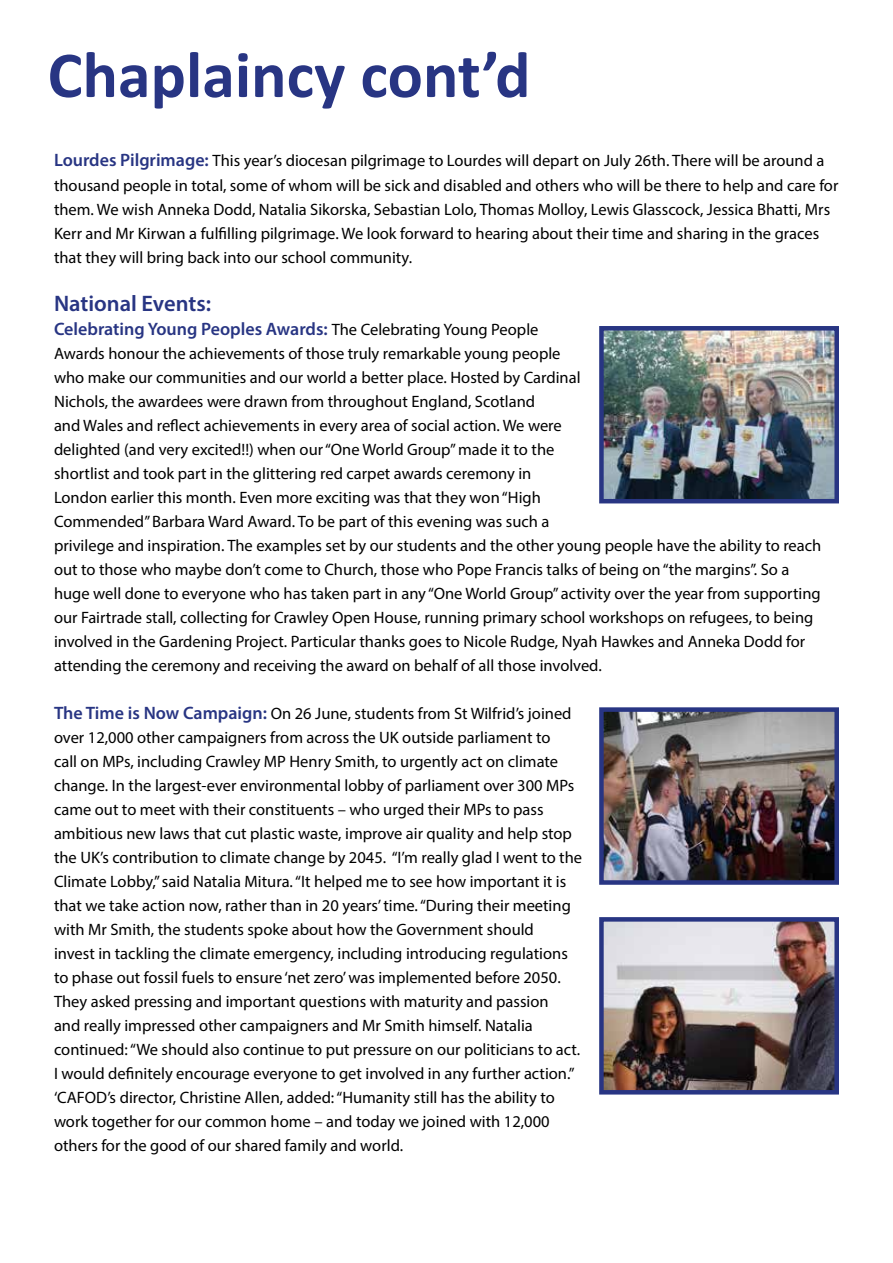
<style>
.page{position:relative;width:893px;height:1263px;background:#fff}
.page>*{position:absolute;margin:0;border:0;box-sizing:border-box;transform-origin:0 0}
.t1{font:700 66px "Calibri";color:#283583}
.t2{font:600 22.5px "Myriad Pro";color:#283583}
.t3{font:600 18px "Myriad Pro";color:#283583}
.t4{font:16.5px/24px "Myriad Pro";color:#000}
.s1{font-weight:600;font-size:18px;color:#283583}
.s2{font-weight:400;font-size:16.5px;color:#000}
</style>
<div class="page">
<img style="left:604px;top:331px;width:230px;height:167px">
<div style="left:599px;top:326px;width:240px;height:177px;border:4px solid #283583"></div>
<img style="left:604px;top:712px;width:230px;height:168px">
<div style="left:599px;top:707px;width:240px;height:178px;border:4px solid #283583"></div>
<img style="left:604px;top:922px;width:230px;height:167px">
<div style="left:599px;top:917px;width:240px;height:177px;border:4px solid #283583"></div>
<h1 class="t1" style="left:48px;top:28px;width:484px">Chaplaincy cont’d</h1>
<p class="t4" style="left:54px;top:149px;width:786px"><span class="s1">Lourdes Pilgrimage:</span> This year’s diocesan pilgrimage to Lourdes will depart on July 26th. There will be around a thousand people in total, some of whom will be sick and disabled and others who will be there to help and care for them. We wish Anneka Dodd, Natalia Sikorska, Sebastian Lolo, Thomas Molloy, Lewis Glasscock, Jessica Bhatti, Mrs Kerr and Mr Kirwan a fulfilling pilgrimage. We look forward to hearing about their time and sharing in the graces that they will bring back into our school community.</p>
<h2 class="t2" style="left:54px;top:289px;width:159px">National Events:</h2>
<p class="t3" style="left:54px;top:317px;width:486px">Celebrating Young Peoples Awards: <span class="s2">The Celebrating Young People</span></p>
<p class="t4" style="left:54px;top:341px;width:769px">Awards honour the achievements of those truly remarkable young people<br>who make our communities and our world a better place. Hosted by Cardinal<br>Nichols, the awardees were drawn from throughout England, Scotland<br>and Wales and reflect achievements in every area of social action. We were<br>delighted (and very excited!!) when our “One World Group” made it to the<br>shortlist and took part in the glittering red carpet awards ceremony in<br>London earlier this month. Even more exciting was that they won “High<br>Commended” Barbara Ward Award. To be part of this evening was such a<br>privilege and inspiration. The examples set by our students and the other young people have the ability to reach out to those who maybe don’t come to Church, those who Pope Francis talks of being on “the margins”. So a huge well done to everyone who has taken part in any “One World Group” activity over the year from supporting our Fairtrade stall, collecting for Crawley Open House, running primary school workshops on refugees, to being involved in the Gardening Project. Particular thanks goes to Nicole Rudge, Nyah Hawkes and Anneka Dodd for attending the ceremony and receiving the award on behalf of all those involved.</p>
<p class="t4" style="left:54px;top:701px;width:530px"><span class="s1">The Time is Now Campaign:</span> On 26 June, students from St Wilfrid’s joined over 12,000 other campaigners from across the UK outside parliament to<br>call on MPs, including Crawley MP Henry Smith, to urgently act on climate change. In the largest-ever environmental lobby of parliament over 300 MPs came out to meet with their constituents – who urged their MPs to pass ambitious new laws that cut plastic waste, improve air quality and help stop the UK’s contribution to climate change by 2045. “I’m really glad I went to the Climate Lobby,” said Natalia Mitura. “It helped me to see how important it is that we take action now, rather than in 20 years’ time. “During their meeting with Mr Smith, the students spoke about how the Government should<br>invest in tackling the climate emergency, including introducing regulations to phase out fossil fuels to ensure ‘net zero’ was implemented before 2050.<br>They asked pressing and important questions with maturity and passion<br>and really impressed other campaigners and Mr Smith himself. Natalia continued: “We should also continue to put pressure on our politicians to act.<br>I would definitely encourage everyone to get involved in any further action.” ‘CAFOD’s director, Christine Allen, added: “Humanity still has the ability to work together for our common home – and today we joined with 12,000 others for the good of our shared family and world.</p>
</div>
